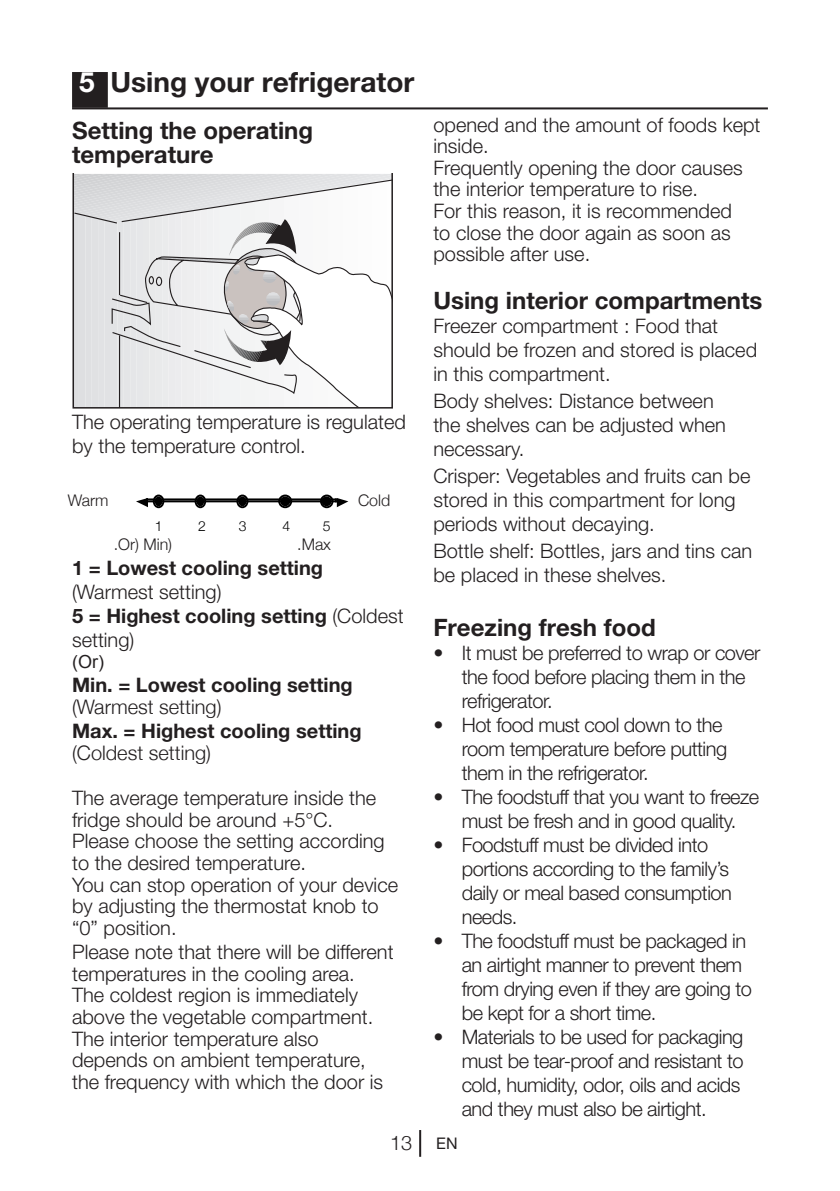
<style>
.page{position:relative;width:840px;height:1191px;background:#fff}
.page>*{position:absolute;margin:0;border:0;box-sizing:border-box;transform-origin:0 0}
.Unite_Baslik__14pt-B{font:700 28px "Helvetica Neue LT Pro";color:#231f20}
.Konu_Baslik__12pt-Bo{font:700 24px/24px "Helvetica Neue LT Pro";color:#231f20}
.Girintili_Yazi__10pt{font:300 20px/24px "Helvetica Neue LT Pro";letter-spacing:-.025em;color:#231f20}
.Girintili_Yazi__10pt-2{font:300 20px/21.6px "Helvetica Neue LT Pro";color:#231f20}
.Normal_Yazi__10pt{font:300 20px/24px "Helvetica Neue LT Pro";color:#231f20}
.Normal_Yazi_Bold__10{font:700 20px/24px "Helvetica Neue LT Pro";color:#231f20}
.Konu_Baslik__12pt-Bo-2{font:300 20px/24px "Helvetica Neue LT Pro";color:#231f20}
.t1{font:300 20px "Helvetica Neue";color:#231f20}
.t2{font:18px "Arial";color:#231f20}
.Normal_Yazi__10pt-2{font:300 16px "Helvetica Neue";color:#231f20}
.t3{font:300 13.8px "Helvetica Neue";color:#000}
.s1{color:#fff}
.s2{font-weight:300}
.s3{font-weight:400;font-size:16px}
</style>
<div class="page">
<hr style="left:419px;top:1130px;width:2px;height:26px;background:#231f20">
<div style="left:73px;top:73px;width:34px;height:34px;background:#231f20"></div>
<div style="left:72px;top:72px;width:36px;height:36px;border:2px solid #231f20"></div>
<hr style="left:72px;top:107px;width:695px;height:2px;background:#231f20">
<svg style="left:72px;top:174px;width:321px;height:234px"></svg>
<hr style="left:147px;top:500px;width:189px;height:2px;background:#000">
<hr style="left:147px;top:498px;width:189px;height:2px;background:#000">
<svg style="left:194px;top:494px;width:12px;height:14px"></svg>
<svg style="left:236px;top:494px;width:12px;height:14px"></svg>
<svg style="left:278px;top:494px;width:14px;height:14px"></svg>
<svg style="left:320px;top:494px;width:28px;height:14px"></svg>
<svg style="left:136px;top:494px;width:28px;height:14px"></svg>
<p class="Unite_Baslik__14pt-B" style="left:79px;top:65px;width:336px"><span class="s1">5</span> Using your refrigerator</p>
<p class="Konu_Baslik__12pt-Bo" style="left:72px;top:117px;width:242px">Setting the operating temperature</p>
<p class="Girintili_Yazi__10pt-2" style="left:433px;top:113px;width:328px">opened and the amount of foods kept inside.</p>
<p class="Girintili_Yazi__10pt-2" style="left:433px;top:156px;width:310px">Frequently opening the door causes the interior temperature to rise.</p>
<p class="Girintili_Yazi__10pt" style="left:433px;top:200px;width:300px;line-height:21.6px;text-align:justify">For this reason, it is recommended to close the door again as soon as possible after use.</p>
<p class="Konu_Baslik__12pt-Bo" style="left:433px;top:288px;width:330px">Using interior compartments</p>
<p class="Normal_Yazi__10pt" style="left:433px;top:314px;width:325px">Freezer compartment : Food that should be frozen and stored is placed in this compartment.</p>
<p class="Normal_Yazi__10pt" style="left:433px;top:388px;width:294px">Body shelves: Distance between the shelves can be adjusted when necessary.</p>
<p class="Normal_Yazi__10pt" style="left:433px;top:463px;width:318px">Crisper: Vegetables and fruits can be stored in this compartment for long periods without decaying.</p>
<p class="Normal_Yazi__10pt" style="left:433px;top:538px;width:320px">Bottle shelf: Bottles, jars and tins can be placed in these shelves.</p>
<p class="Konu_Baslik__12pt-Bo" style="left:433px;top:614px;width:224px">Freezing fresh food</p>
<p class="Girintili_Yazi__10pt" style="left:461px;top:640px;width:300px;text-indent:-28px">• It must be preferred to wrap or cover the food before placing them in the refrigerator.</p>
<p class="Girintili_Yazi__10pt" style="left:461px;top:712px;width:267px;text-indent:-28px">• Hot food must cool down to the room temperature before putting them in the refrigerator.</p>
<p class="Girintili_Yazi__10pt" style="left:433px;top:784px;width:327px;text-align:center">• The foodstuff that you want to freeze must be fresh and in good quality.</p>
<p class="Girintili_Yazi__10pt" style="left:461px;top:832px;width:271px;text-indent:-28px">• Foodstuff must be divided into portions according to the family’s daily or meal based consumption needs.</p>
<p class="Girintili_Yazi__10pt" style="left:461px;top:928px;width:291px;text-indent:-28px">• The foodstuff must be packaged in an airtight manner to prevent them from drying even if they are going to be kept for a short time.</p>
<p class="Girintili_Yazi__10pt" style="left:461px;top:1024px;width:283px;text-indent:-28px">• Materials to be used for packaging must be tear-proof and resistant to cold, humidity, odor, oils and acids and they must also be airtight.</p>
<p class="Konu_Baslik__12pt-Bo-2" style="left:72px;top:410px;width:335px">The operating temperature is regulated by the temperature control.</p>
<p class="Normal_Yazi__10pt-2" style="left:358px;top:490px;width:34px">Cold</p>
<p class="Normal_Yazi__10pt-2" style="left:68px;top:490px;width:42px">Warm</p>
<p class="t3" style="left:85px;top:496px;width:41px">Wa rm</p>
<p class="t3" style="left:359px;top:496px;width:30px">Cold</p>
<p class="t3" style="left:155px;top:518px;width:9px">1</p>
<p class="t3" style="left:198px;top:518px;width:9px">2</p>
<p class="t3" style="left:239px;top:518px;width:9px">3</p>
<p class="t3" style="left:282px;top:518px;width:9px">4</p>
<p class="t3" style="left:322px;top:518px;width:9px">5</p>
<p class="t3" style="left:117px;top:537px;width:59px">(Or) Min.</p>
<p class="t3" style="left:310px;top:537px;width:31px">Max.</p>
<p class="Normal_Yazi_Bold__10" style="left:72px;top:555px;width:252px">1 = Lowest cooling setting <span class="s2">(Warmest setting)</span></p>
<p class="Normal_Yazi_Bold__10" style="left:72px;top:603px;width:333px">5 = Highest cooling setting <span class="s2">(Coldest setting)</span></p>
<p class="t2" style="left:72px;top:650px;width:33px">(Or)</p>
<p class="Normal_Yazi_Bold__10" style="left:72px;top:672px;width:282px">Min. = Lowest cooling setting</p>
<p class="t1" style="left:72px;top:694px;width:151px">(Warmest setting)</p>
<p class="Normal_Yazi_Bold__10" style="left:72px;top:718px;width:291px">Max. = Highest cooling setting</p>
<p class="t1" style="left:72px;top:740px;width:140px">(Coldest setting)</p>
<p class="Girintili_Yazi__10pt-2" style="left:72px;top:787px;width:305px">The average temperature inside the fridge should be around +5°C.</p>
<p class="Girintili_Yazi__10pt-2" style="left:72px;top:830px;width:314px">Please choose the setting according to the desired temperature.</p>
<p class="Normal_Yazi__10pt" style="left:72px;top:873px;width:327px;line-height:21.6px">You can stop operation of your device by adjusting the thermostat knob to “0” position.</p>
<p class="Girintili_Yazi__10pt-2" style="left:72px;top:941px;width:323px">Please note that there will be different temperatures in the cooling area.</p>
<p class="Girintili_Yazi__10pt-2" style="left:72px;top:984px;width:302px">The coldest region is immediately above the vegetable compartment.</p>
<p class="Girintili_Yazi__10pt-2" style="left:72px;top:1027px;width:312px">The interior temperature also depends on ambient temperature, the frequency with which the door is</p>
<p class="Normal_Yazi__10pt-2" style="left:114px;top:534px;width:59px">.Or) Min(</p>
<p class="Normal_Yazi__10pt-2" style="left:297px;top:534px;width:35px">.Max</p>
<p class="t1" style="left:390px;top:1130px;width:69px">13 <span class="s3">EN</span></p>
</div>
